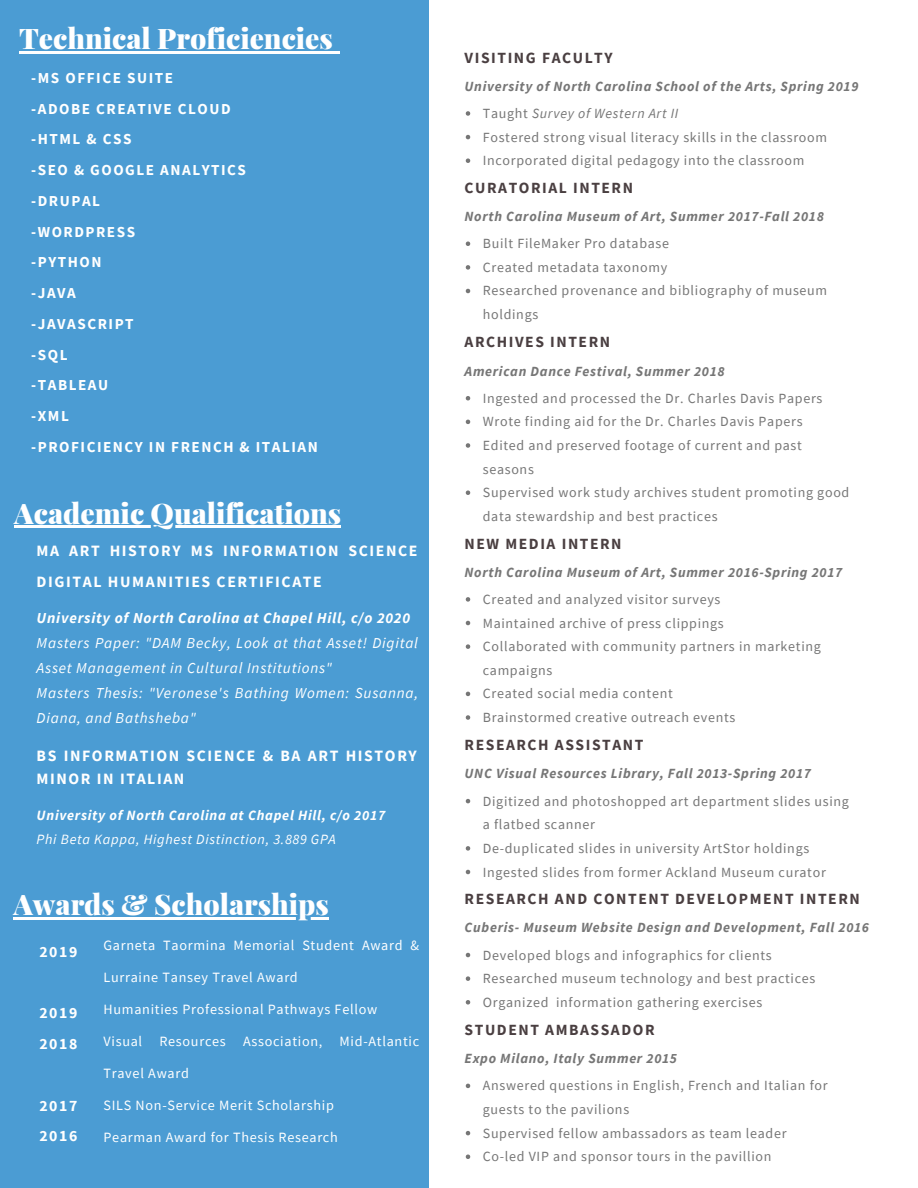
<style>
.page{position:relative;width:918px;height:1188px;background:#fff}
.page>*{position:absolute;margin:0;border:0;box-sizing:border-box;transform-origin:0 0}
.t1{font:900 28.35px "Playfair Display";color:#fff}
.t2{font:700 15.75px/30.8px "Source Sans Pro";letter-spacing:.1em;color:#fff}
.t3{font:700 15.6px "Source Sans Pro";letter-spacing:.1em;color:#4a3f41}
.t4{font:italic 15.15px/25px "Source Sans Pro";letter-spacing:.05em;color:#fff}
.t5{font:700 15.15px/30.8px "Source Sans Pro";letter-spacing:.1em;color:#fff}
.t6{font:italic 700 15.15px "Source Sans Pro";letter-spacing:.05em;color:#fff}
.t7{font:14.25px "Source Sans Pro";letter-spacing:.05em;color:#fff}
.t8{font:italic 700 14.25px "Source Sans Pro";letter-spacing:.05em;color:#fff}
.t9{font:italic 14.25px "Source Sans Pro";letter-spacing:.05em;color:#fff}
.t10{font:13.95px/23.7px "Source Sans Pro";letter-spacing:.05em;color:#767676}
.t11{font:italic 700 13.95px "Source Sans Pro";letter-spacing:.05em;color:#767676}
.s1{font-style:italic}
</style>
<div class="page">
<div style="left:0;top:0;width:428px;height:1188px;background:#4b9cd3"></div>
<svg style="left:466px;top:597px;width:4px;height:5px"></svg>
<svg style="left:466px;top:621px;width:4px;height:4px"></svg>
<svg style="left:466px;top:644px;width:4px;height:5px"></svg>
<svg style="left:466px;top:692px;width:4px;height:4px"></svg>
<svg style="left:466px;top:715px;width:4px;height:5px"></svg>
<svg style="left:466px;top:799px;width:4px;height:4px"></svg>
<svg style="left:466px;top:846px;width:4px;height:5px"></svg>
<svg style="left:466px;top:870px;width:4px;height:4px"></svg>
<svg style="left:466px;top:953px;width:4px;height:4px"></svg>
<svg style="left:466px;top:976px;width:4px;height:5px"></svg>
<svg style="left:466px;top:1000px;width:4px;height:5px"></svg>
<svg style="left:466px;top:1084px;width:4px;height:4px"></svg>
<svg style="left:466px;top:1131px;width:4px;height:4px"></svg>
<svg style="left:466px;top:1155px;width:4px;height:4px"></svg>
<svg style="left:466px;top:396px;width:4px;height:4px"></svg>
<svg style="left:466px;top:420px;width:4px;height:4px"></svg>
<svg style="left:466px;top:443px;width:4px;height:5px"></svg>
<svg style="left:466px;top:490px;width:4px;height:5px"></svg>
<svg style="left:466px;top:241px;width:4px;height:5px"></svg>
<svg style="left:466px;top:265px;width:4px;height:5px"></svg>
<svg style="left:466px;top:289px;width:4px;height:4px"></svg>
<svg style="left:466px;top:111px;width:4px;height:5px"></svg>
<svg style="left:466px;top:135px;width:4px;height:4px"></svg>
<svg style="left:466px;top:158px;width:4px;height:5px"></svg>
<hr style="left:13px;top:918px;width:316px;height:2px;background:#fff">
<hr style="left:19px;top:52px;width:314px;height:2px;background:#fff">
<svg style="left:333px;top:52px;width:6px;height:2px"></svg>
<hr style="left:14px;top:526px;width:327px;height:2px;background:#fff">
<h1 class="t1" style="left:19px;top:19px;width:315px">Technical Proficiencies</h1>
<p class="t5" style="left:31px;top:62px;width:288px">-MS OFFICE SUITE<br>-ADOBE CREATIVE CLOUD<br>-HTML &amp; CSS<br>-SEO &amp; GOOGLE ANALYTICS -DRUPAL<br>-WORDPRESS<br>-PYTHON<br>-JAVA<br>-JAVASCRIPT<br>-SQL<br>-TABLEAU<br>-XML<br>-PROFICIENCY IN FRENCH &amp; ITALIAN</p>
<h1 class="t1" style="left:14px;top:493px;width:328px">Academic Qualifications</h1>
<p class="t2" style="left:37px;top:535px;width:382px">MA ART HISTORY MS INFORMATION SCIENCE<br>DIGITAL HUMANITIES CERTIFICATE</p>
<p class="t6" style="left:37px;top:608px;width:375px">University of North Carolina at Chapel Hill, c/o 2020</p>
<p class="t4" style="left:37px;top:630px;width:383px">Masters Paper: "DAM Becky, Look at that Asset! Digital Asset Management in Cultural Institutions"<br>Masters Thesis: "Veronese's Bathing Women: Susanna, Diana, and Bathsheba"</p>
<p class="t2" style="left:37px;top:744px;width:382px;line-height:22.8px">BS INFORMATION SCIENCE &amp; BA ART HISTORY<br>MINOR IN ITALIAN</p>
<p class="t8" style="left:37px;top:806px;width:350px">University of North Carolina at Chapel Hill, c/o 2017</p>
<p class="t9" style="left:37px;top:830px;width:301px">Phi Beta Kappa, Highest Distinction, 3.889 GPA</p>
<h1 class="t1" style="left:13px;top:885px;width:317px">Awards &amp; Scholarships</h1>
<p class="t7" style="left:104px;top:936px;width:317px">Garneta Taormina Memorial Student Award &amp;</p>
<p class="t7" style="left:104px;top:968px;width:196px">Lurraine Tansey Travel Award</p>
<p class="t7" style="left:104px;top:1000px;width:275px">Humanities Professional Pathways Fellow</p>
<p class="t7" style="left:104px;top:1032px;width:317px">Visual Resources Association, Mid-Atlantic</p>
<p class="t7" style="left:104px;top:1064px;width:87px">Travel Award</p>
<p class="t7" style="left:104px;top:1096px;width:232px">SILS Non-Service Merit Scholarship</p>
<p class="t7" style="left:104px;top:1128px;width:236px">Pearman Award for Thesis Research</p>
<p class="t2" style="left:39px;top:936px;width:40px">2019</p>
<p class="t2" style="left:39px;top:997px;width:40px">2019<br>2018</p>
<p class="t2" style="left:39px;top:1090px;width:40px">2017<br>2016</p>
<p class="t3" style="left:465px;top:47px;width:150px">VISITING FACULTY</p>
<p class="t11" style="left:465px;top:77px;width:395px">University of North Carolina School of the Arts, Spring 2019</p>
<p class="t10" style="left:483px;top:101px;width:346px">Taught <span class="s1">Survey of Western Art II<br></span>Fostered strong visual literacy skills in the classroom<br>Incorporated digital pedagogy into the classroom</p>
<p class="t3" style="left:465px;top:178px;width:170px">CURATORIAL INTERN</p>
<p class="t11" style="left:465px;top:207px;width:361px">North Carolina Museum of Art, Summer 2017-Fall 2018</p>
<p class="t10" style="left:483px;top:231px;width:346px">Built FileMaker Pro database<br>Created metadata taxonomy<br>Researched provenance and bibliography of museum holdings</p>
<p class="t3" style="left:465px;top:332px;width:147px">ARCHIVES INTERN</p>
<p class="t11" style="left:465px;top:362px;width:262px">American Dance Festival, Summer 2018</p>
<p class="t10" style="left:483px;top:386px;width:368px">Ingested and processed the Dr. Charles Davis Papers Wrote finding aid for the Dr. Charles Davis Papers<br>Edited and preserved footage of current and past seasons<br>Supervised work study archives student promoting good data stewardship and best practices</p>
<p class="t3" style="left:465px;top:533px;width:159px">NEW MEDIA INTERN</p>
<p class="t11" style="left:465px;top:563px;width:379px">North Carolina Museum of Art, Summer 2016-Spring 2017</p>
<p class="t10" style="left:483px;top:587px;width:340px">Created and analyzed visitor surveys<br>Maintained archive of press clippings<br>Collaborated with community partners in marketing campaigns<br>Created social media content<br>Brainstormed creative outreach events</p>
<p class="t3" style="left:465px;top:735px;width:180px">RESEARCH ASSISTANT</p>
<p class="t11" style="left:465px;top:765px;width:348px">UNC Visual Resources Library, Fall 2013-Spring 2017</p>
<p class="t10" style="left:483px;top:789px;width:368px">Digitized and photoshopped art department slides using a flatbed scanner<br>De-duplicated slides in university ArtStor holdings Ingested slides from former Ackland Museum curator</p>
<p class="t3" style="left:465px;top:889px;width:397px">RESEARCH AND CONTENT DEVELOPMENT INTERN</p>
<p class="t11" style="left:465px;top:919px;width:406px">Cuberis- Museum Website Design and Development, Fall 2016</p>
<p class="t10" style="left:483px;top:943px;width:334px">Developed blogs and infographics for clients<br>Researched museum technology and best practices<br>Organized information gathering exercises</p>
<p class="t3" style="left:465px;top:1020px;width:191px">STUDENT AMBASSADOR</p>
<p class="t11" style="left:465px;top:1050px;width:214px">Expo Milano, Italy Summer 2015</p>
<p class="t10" style="left:483px;top:1074px;width:346px">Answered questions in English, French and Italian for guests to the pavilions<br>Supervised fellow ambassadors as team leader Co-led VIP and sponsor tours in the pavillion</p>
</div>
